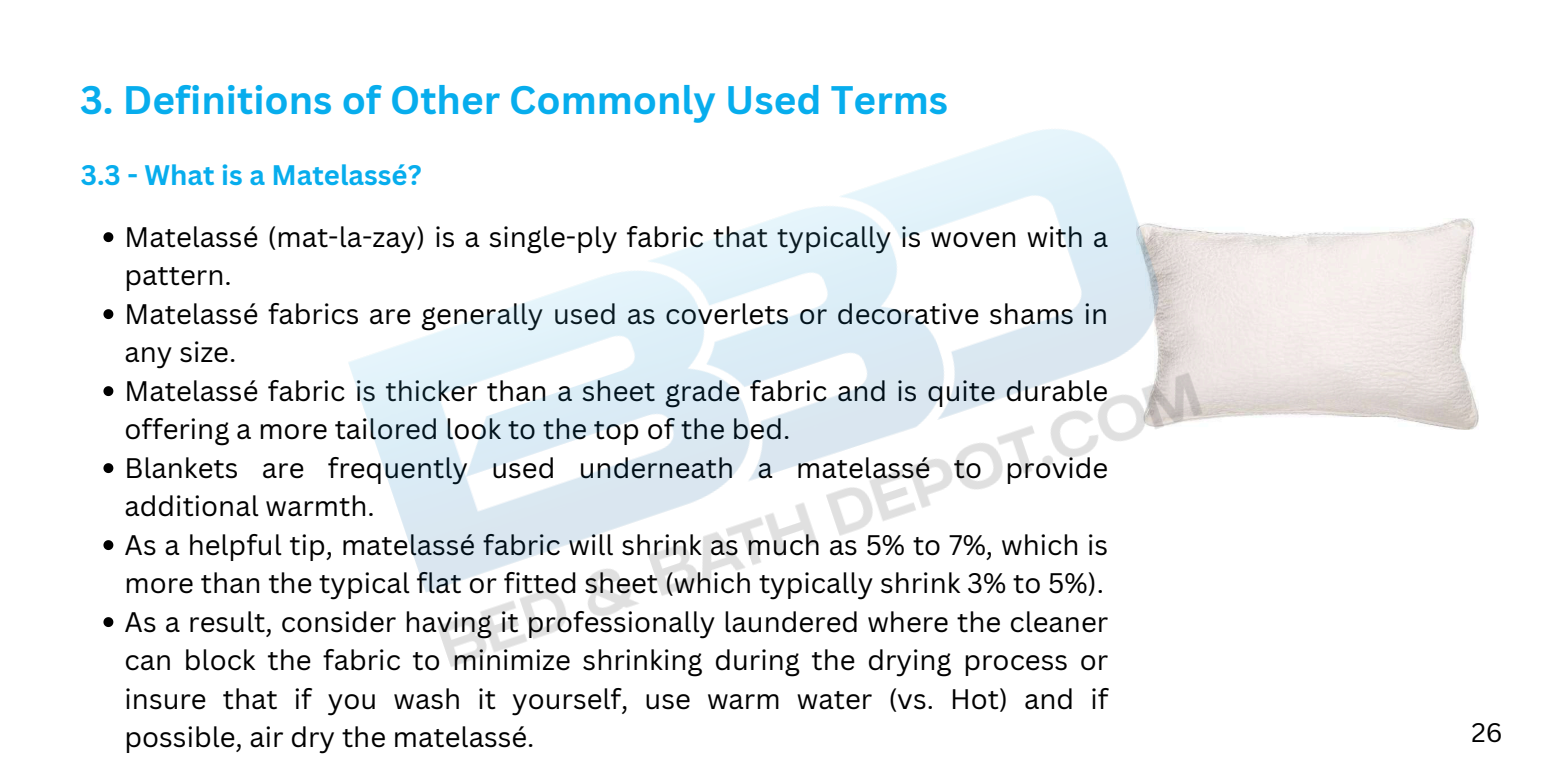
<style>
.page{position:relative;width:1556px;height:778px;background:#fff}
.page>*{position:absolute;margin:0;border:0;box-sizing:border-box;transform-origin:0 0}
.t1{font:700 38.76px "Canva Sans";color:#07aded}
.t2{font:27.51px/38.5px "Canva Sans";color:#000}
.t3{font:700 27.51px "Canva Sans";color:#07aded}
.t4{font:26.1px "Canva Sans";color:#000}
</style>
<div class="page">
<svg style="left:103px;top:232px;width:10px;height:10px"></svg>
<svg style="left:103px;top:309px;width:10px;height:10px"></svg>
<svg style="left:103px;top:386px;width:10px;height:10px"></svg>
<svg style="left:103px;top:463px;width:10px;height:10px"></svg>
<svg style="left:103px;top:540px;width:10px;height:10px"></svg>
<svg style="left:103px;top:617px;width:10px;height:10px"></svg>
<img style="left:1214px;top:218px;width:263px;height:211px">
<img style="left:348px;top:129px;width:866px;height:538px">
<h1 class="t1" style="left:80px;top:72px;width:869px">3. Definitions of Other Commonly Used Terms</h1>
<p class="t3" style="left:81px;top:155px;width:342px">3.3 - What is a Matelassé?</p>
<p class="t2" style="left:125px;top:217px;width:985px">Matelassé (mat-la-zay) is a single-ply fabric that typically is woven with a pattern.<br>Matelassé fabrics are generally used as coverlets or decorative shams in any size.<br>Matelassé fabric is thicker than a sheet grade fabric and is quite durable offering a more tailored look to the top of the bed.<br>Blankets are frequently used underneath a matelassé to provide additional warmth.<br>As a helpful tip, matelassé fabric will shrink as much as 5% to 7%, which is more than the typical flat or fitted sheet (which typically shrink 3% to 5%).<br>As a result, consider having it professionally laundered where the cleaner can block the fabric to minimize shrinking during the drying process or insure that if you wash it yourself, use warm water (vs. Hot) and if possible, air dry the matelassé.</p>
<p class="t4" style="left:1471px;top:713px;width:33px">26</p>
</div>
